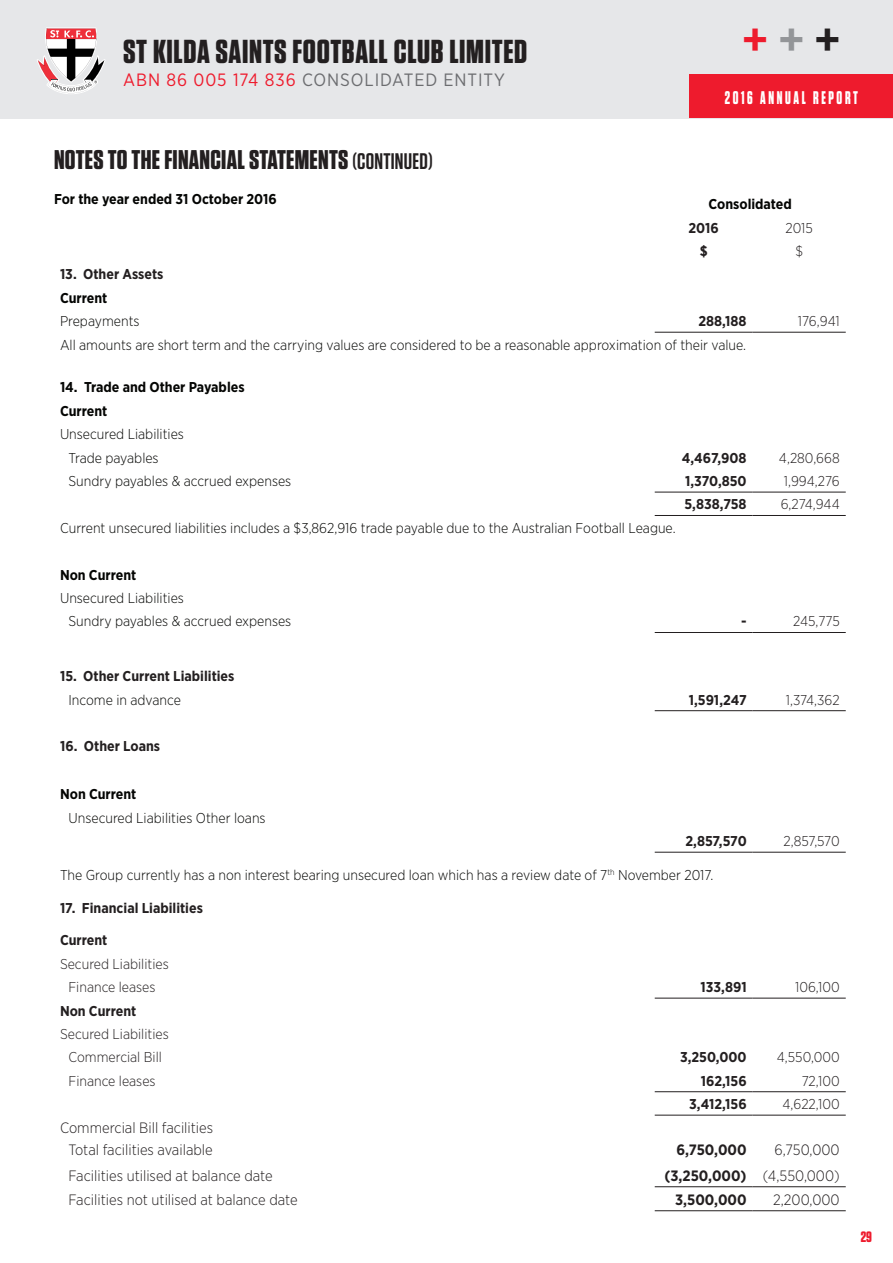
<style>
.page{position:relative;width:893px;height:1263px;background:#fff}
.page>*{position:absolute;margin:0;border:0;box-sizing:border-box;transform-origin:0 0}
.t1{font:500 49.5px "Gotham Narrow";color:#ee1b2d}
.t2{font:700 33.15px "Tungsten";letter-spacing:.02em;color:#231f20}
.t3{font:700 27px "Tungsten";letter-spacing:.01em;color:#231f20}
.t4{font:700 18.3px "Tungsten";letter-spacing:.18em;color:#fff;scale:.8 1}
.t5{font:17.85px "Gotham Narrow";letter-spacing:.05em;color:#6c6d70}
.t6{font:300 15px/22.2px "Gotham Narrow";color:#231f20;text-align:center}
.t7{font:700 15px "Gotham Narrow";color:#231f20}
.t8{font:700 15px "Tungsten";color:#ee1b2d}
.t9{font:300 14.25px/23.4px "Gotham Narrow";color:#040503}
.t10{font:700 14.25px "Gotham Narrow";color:#231f20}
.t11{font:300 14.25px/23.4px "Gotham Narrow";color:#231f20;text-align:center}
.t12{font:700 14.25px/23.4px "Gotham Narrow";color:#040503}
.s1{color:#ee1b2d}
.s2{font-weight:600;font-size:22.5px}
.s3{color:#939598}
.s4{color:#231f20}
.s5{font-weight:300}
</style>
<div class="page">
<div style="left:0;top:0;width:893px;height:119px;background:#e6e7e9"></div>
<svg style="left:37px;top:27px;width:68px;height:67px"></svg>
<div style="left:690px;top:74px;width:203px;height:44px;background:#ee1b2d"></div>
<hr style="left:655px;top:332px;width:98px;height:1px;background:#231f20">
<hr style="left:753px;top:332px;width:93px;height:1px;background:#231f20">
<hr style="left:655px;top:492px;width:98px;height:1px;background:#231f20">
<hr style="left:753px;top:492px;width:93px;height:1px;background:#231f20">
<hr style="left:655px;top:515px;width:98px;height:1px;background:#231f20">
<hr style="left:753px;top:515px;width:93px;height:1px;background:#231f20">
<hr style="left:655px;top:632px;width:98px;height:1px;background:#231f20">
<hr style="left:753px;top:632px;width:93px;height:1px;background:#231f20">
<hr style="left:655px;top:710px;width:98px;height:1px;background:#231f20">
<hr style="left:753px;top:710px;width:93px;height:1px;background:#231f20">
<hr style="left:655px;top:852px;width:98px;height:1px;background:#231f20">
<hr style="left:753px;top:852px;width:93px;height:1px;background:#231f20">
<hr style="left:655px;top:1091px;width:98px;height:1px;background:#231f20">
<hr style="left:753px;top:1091px;width:93px;height:1px;background:#231f20">
<hr style="left:655px;top:1186px;width:98px;height:1px;background:#231f20">
<hr style="left:753px;top:1186px;width:93px;height:1px;background:#231f20">
<hr style="left:655px;top:1210px;width:98px;height:1px;background:#231f20">
<hr style="left:753px;top:1210px;width:93px;height:1px;background:#231f20">
<hr style="left:655px;top:1115px;width:98px;height:1px;background:#231f20">
<hr style="left:753px;top:1115px;width:93px;height:1px;background:#231f20">
<hr style="left:655px;top:998px;width:98px;height:1px;background:#231f20">
<hr style="left:753px;top:998px;width:93px;height:1px;background:#231f20">
<h2 class="t2" style="left:123px;top:34px;width:406px">ST KILDA SAINTS FOOTBALL CLUB LIMITED</h2>
<p class="t5" style="left:123px;top:68px;width:383px"><span class="s1">ABN 86 005 174 836</span> CONSOLIDATED ENTITY</p>
<h3 class="t3" style="left:54px;top:146px;width:380px">NOTES TO THE FINANCIAL STATEMENTS <span class="s2">(CONTINUED)</span></h3>
<p class="t12" style="left:54px;top:187px;width:224px">For the year ended 31 October 2016</p>
<h1 class="t1" style="left:742px;top:8px;width:101px">+<span class="s3">+</span> <span class="s4">+</span></h1>
<p class="t4" style="left:725px;top:88px;width:168px">2016 ANNUAL REPORT</p>
<p class="t12" style="left:709px;top:192px;width:85px">Consolidated</p>
<p class="t10" style="left:688px;top:218px;width:32px">2016</p>
<p class="t11" style="left:785px;top:216px;width:29px">2015</p>
<p class="t10" style="left:700px;top:242px;width:9px">$</p>
<p class="t11" style="left:795px;top:239px;width:9px">$</p>
<p class="t10" style="left:60px;top:265px;width:105px">13. Other Assets</p>
<p class="t12" style="left:60px;top:286px;width:49px">Current</p>
<p class="t9" style="left:60px;top:309px;width:81px">Prepayments</p>
<p class="t10" style="left:698px;top:312px;width:50px">288,188</p>
<p class="t11" style="left:798px;top:309px;width:43px">176,941</p>
<p class="t9" style="left:60px;top:333px;width:688px">All amounts are short term and the carrying values are considered to be a reasonable approximation of their value.</p>
<p class="t12" style="left:60px;top:376px;width:186px">14. Trade and Other Payables<br>Current</p>
<p class="t9" style="left:68px;top:422px;width:117px;text-indent:-8px">Unsecured Liabilities<br>Trade payables</p>
<p class="t10" style="left:682px;top:448px;width:66px">4,467,908</p>
<p class="t11" style="left:779px;top:446px;width:62px">4,280,668</p>
<p class="t9" style="left:68px;top:469px;width:224px">Sundry payables &amp; accrued expenses</p>
<p class="t10" style="left:685px;top:472px;width:63px">1,370,850</p>
<p class="t11" style="left:784px;top:469px;width:57px">1,994,276</p>
<p class="t10" style="left:684px;top:495px;width:64px">5,838,758</p>
<p class="t11" style="left:781px;top:492px;width:61px">6,274,944</p>
<p class="t9" style="left:60px;top:516px;width:617px">Current unsecured liabilities includes a $3,862,916 trade payable due to the Australian Football League.</p>
<p class="t12" style="left:60px;top:563px;width:78px">Non Current</p>
<p class="t9" style="left:69px;top:586px;width:224px;text-indent:-8px">Unsecured Liabilities<br>Sundry payables &amp; accrued expenses</p>
<p class="t10" style="left:741px;top:612px;width:7px">-</p>
<p class="t11" style="left:793px;top:609px;width:48px">245,775</p>
<p class="t10" style="left:60px;top:667px;width:176px">15. Other Current Liabilities</p>
<p class="t9" style="left:69px;top:688px;width:114px">Income in advance</p>
<p class="t10" style="left:689px;top:690px;width:59px">1,591,247</p>
<p class="t11" style="left:786px;top:688px;width:55px">1,374,362</p>
<p class="t10" style="left:60px;top:737px;width:102px">16. Other Loans</p>
<p class="t12" style="left:60px;top:782px;width:78px">Non Current</p>
<p class="t9" style="left:69px;top:806px;width:199px">Unsecured Liabilities Other loans</p>
<p class="t10" style="left:685px;top:832px;width:63px">2,857,570</p>
<p class="t11" style="left:784px;top:829px;width:58px">2,857,570</p>
<p class="t9" style="left:60px;top:862px;width:655px">The Group currently has a non interest bearing unsecured loan which has a review date of 7<sup>th</sup> November 2017.</p>
<p class="t10" style="left:60px;top:899px;width:144px">17. Financial Liabilities</p>
<p class="t10" style="left:60px;top:931px;width:49px">Current</p>
<p class="t11" style="left:60px;top:952px;width:110px">Secured Liabilities<br>Finance leases</p>
<p class="t10" style="left:701px;top:978px;width:48px">133,891</p>
<p class="t11" style="left:795px;top:975px;width:46px">106,100</p>
<p class="t10" style="left:60px;top:1001px;width:78px">Non Current</p>
<p class="t11" style="left:60px;top:1022px;width:110px">Secured Liabilities<br>Commercial Bill</p>
<p class="t10" style="left:680px;top:1048px;width:68px">3,250,000</p>
<p class="t11" style="left:777px;top:1045px;width:64px">4,550,000</p>
<p class="t11" style="left:69px;top:1069px;width:89px">Finance leases</p>
<p class="t10" style="left:701px;top:1071px;width:47px">162,156</p>
<p class="t11" style="left:802px;top:1069px;width:40px">72,100</p>
<p class="t10" style="left:689px;top:1095px;width:59px">3,412,156</p>
<p class="t11" style="left:782px;top:1092px;width:59px">4,622,100</p>
<p class="t6" style="left:60px;top:1116px;width:155px">Commercial Bill facilities<br>Total facilities available</p>
<p class="t7" style="left:676px;top:1140px;width:72px">6,750,000</p>
<p class="t6" style="left:774px;top:1139px;width:67px">6,750,000</p>
<p class="t6" style="left:68px;top:1164px;width:206px">Facilities utilised at balance date</p>
<p class="t7" style="left:664px;top:1166px;width:177px">(3,250,000) <span class="s5">(4,550,000)</span></p>
<p class="t6" style="left:68px;top:1188px;width:231px">Facilities not utilised at balance date</p>
<p class="t7" style="left:675px;top:1190px;width:73px">3,500,000</p>
<p class="t6" style="left:773px;top:1188px;width:68px">2,200,000</p>
<p class="t8" style="left:861px;top:1229px;width:13px">29</p>
</div>
